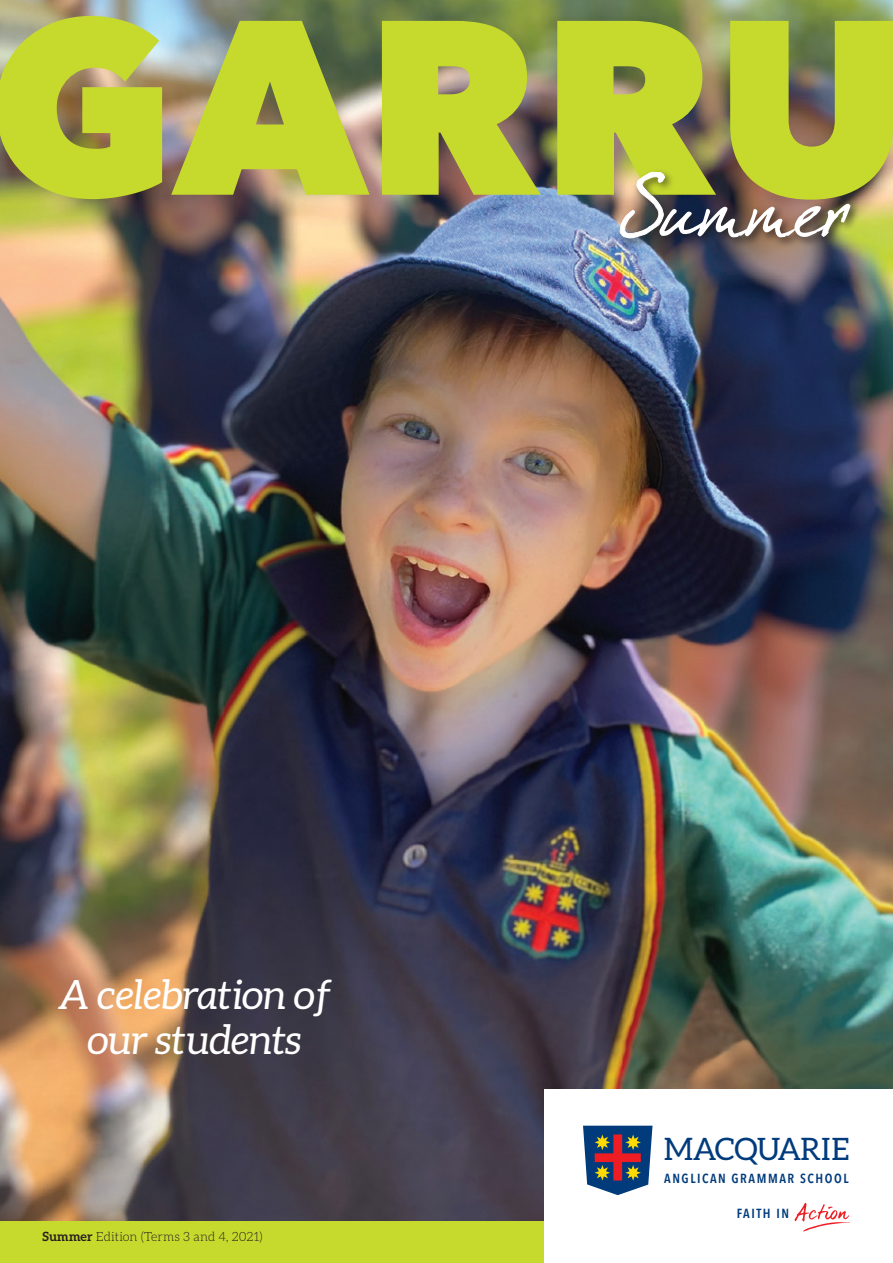
<style>
.page{position:relative;width:893px;height:1263px;background:#fff}
.page>*{position:absolute;margin:0;border:0;box-sizing:border-box;transform-origin:0 0}
.t1{font:italic 40.5px/45px "Aleo";letter-spacing:-.01em;color:#fff;text-align:center}
.t2{font:30.9px "Aleo";letter-spacing:-.015em;color:#013b7c}
.t3{font:600 13.05px "Avenir Next Condensed";letter-spacing:.12em;color:#013b7c}
.BodyCopy_8_5pt{font:300 12.75px "Aleo";letter-spacing:.005em;color:#231f20}
.s1{font-weight:700}
</style>
<div class="page">
<div style="left:0;top:1210px;width:893px;height:53px;background:#c6d92d"></div>
<img style="left:0;top:0;width:893px;height:1220px">
<img style="left:0;top:16px;width:893px;height:184px">
<div style="left:545px;top:1089px;width:348px;height:174px;background:#fff"></div>
<svg style="left:583px;top:1126px;width:69px;height:69px;background:#5a5c75"></svg>
<svg style="left:794px;top:1203px;width:56px;height:29px"></svg>
<div style="left:616px;top:168px;width:245px;height:81px;background:#231f20;opacity:.75"></div>
<img style="left:620px;top:172px;width:230px;height:66px">
<p class="t1" style="left:59px;top:971px;width:273px">A celebration of our students</p>
<p class="BodyCopy_8_5pt" style="left:43px;top:1230px;width:222px"><span class="s1">Summer</span> Edition (Terms 3 and 4, 2021)</p>
<p class="t2" style="left:664px;top:1131px;width:187px">MACQUARIE</p>
<p class="t3" style="left:664px;top:1167px;width:186px">ANGLICAN GRAMMAR SCHOOL</p>
<p class="t3" style="left:737px;top:1202px;width:54px">FAITH IN</p>
</div>
